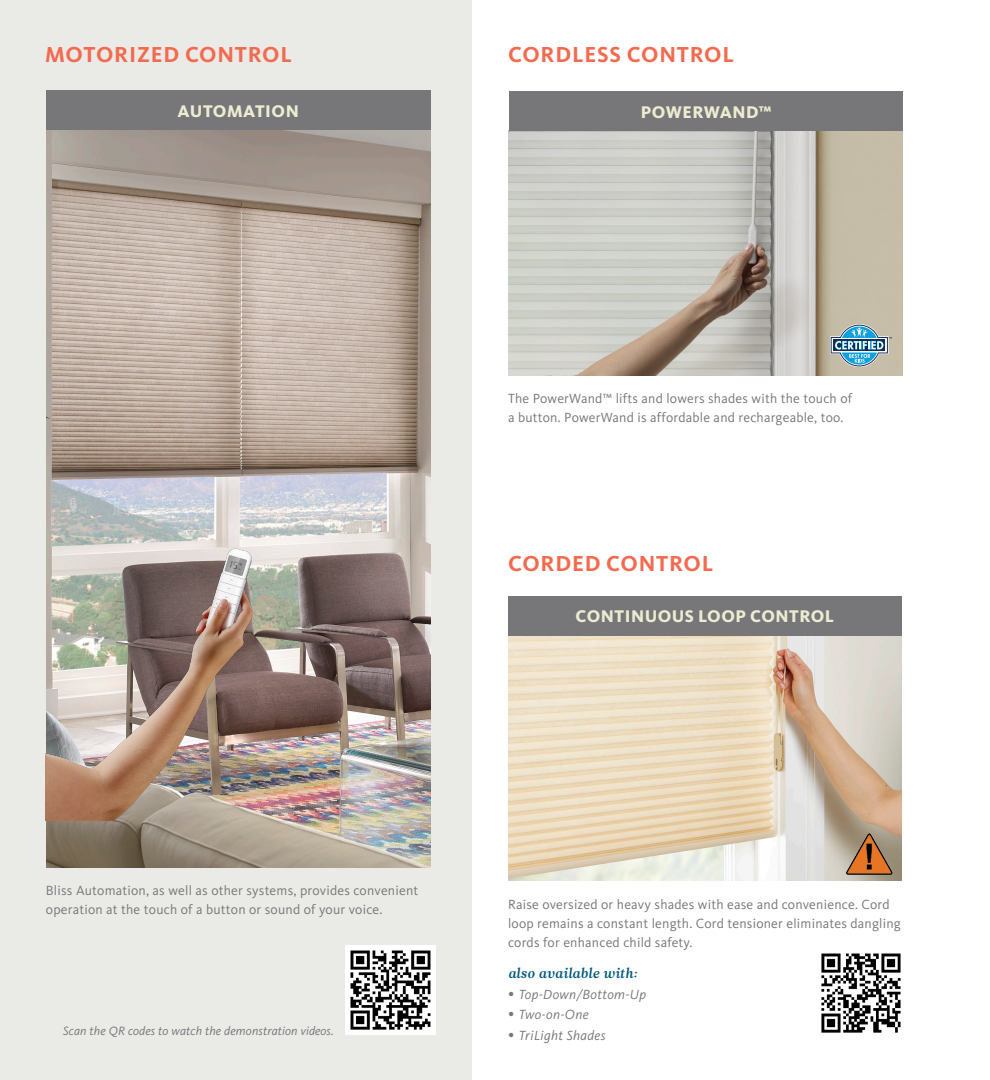
<style>
.page{position:relative;width:990px;height:1080px;background:#fff}
.page>*{position:absolute;margin:0;border:0;box-sizing:border-box;transform-origin:0 0}
.Body_A-Head{font:700 22.5px "Kievit OT";letter-spacing:.035em;color:#f26b50}
.TECH_PANEL{font:800 17.5px "Kievit OT";letter-spacing:.03em;color:#ececd0}
.TECH_TEXT{font:13.75px/18.8px "Kievit OT";letter-spacing:.015em;color:#77777a}
.TECH_TEXT-2{font:italic 13.75px "Kievit OT";letter-spacing:.025em;color:#77777a}
.TECH_TEXT-3{font:13.75px "Leitura News Italic 3";letter-spacing:.015em;color:#005a7d}
.captions{font:italic 12.5px "Kievit OT";letter-spacing:.01em;color:#77777a}
.s1{font-size:17.5px}
</style>
<div class="page">
<div style="left:0;top:0;width:472px;height:1080px;background:#eaeae7"></div>
<img style="left:508px;top:636px;width:394px;height:245px">
<div style="left:508px;top:596px;width:394px;height:39px;background:#77777a"></div>
<img style="left:846px;top:833px;width:47px;height:41px">
<img style="left:821px;top:953px;width:80px;height:80px">
<img style="left:509px;top:131px;width:394px;height:245px">
<div style="left:509px;top:91px;width:394px;height:40px;background:#77777a"></div>
<svg style="left:830px;top:324px;width:62px;height:43px;background:#88acba"></svg>
<div style="left:46px;top:91px;width:384px;height:39px;background:#77777a"></div>
<img style="left:346px;top:946px;width:89px;height:89px">
<img style="left:46px;top:130px;width:384px;height:737px">
<img style="left:46px;top:527px;width:209px;height:294px">
<p class="Body_A-Head" style="left:45px;top:41px;width:248px">MOTORIZED CONTROL</p>
<p class="TECH_PANEL" style="left:177px;top:101px;width:123px">AUTOMATION</p>
<p class="Body_A-Head" style="left:508px;top:41px;width:227px">CORDLESS CONTROL</p>
<p class="TECH_PANEL" style="left:641px;top:101px;width:132px">POWERWAND™</p>
<p class="TECH_TEXT" style="left:508px;top:389px;width:346px">The PowerWand™ lifts and lowers shades with the touch of a button. PowerWand is affordable and rechargeable, too.</p>
<p class="Body_A-Head" style="left:508px;top:550px;width:207px">CORDED CONTROL</p>
<p class="TECH_PANEL" style="left:576px;top:605px;width:260px">CONTINUOUS LOOP CONTROL</p>
<p class="TECH_TEXT" style="left:46px;top:881px;width:374px">Bliss Automation, as well as other systems, provides convenient operation at the touch of a button or sound of your voice.</p>
<p class="captions" style="left:63px;top:1023px;width:272px">Scan the QR codes to watch the demonstration videos.</p>
<p class="TECH_TEXT" style="left:508px;top:895px;width:394px">Raise oversized or heavy shades with ease and convenience. Cord loop remains a constant length. Cord tensioner eliminates dangling cords for enhanced child safety.</p>
<p class="TECH_TEXT-3" style="left:508px;top:965px;width:131px">also available with:</p>
<p class="TECH_TEXT-2" style="left:508px;top:986px;width:140px"><span class="s1">•</span> Top-Down/Bottom-Up</p>
<p class="TECH_TEXT-2" style="left:508px;top:1006px;width:82px"><span class="s1">•</span> Two-on-One</p>
<p class="TECH_TEXT-2" style="left:508px;top:1027px;width:99px"><span class="s1">•</span> TriLight Shades</p>
</div>
